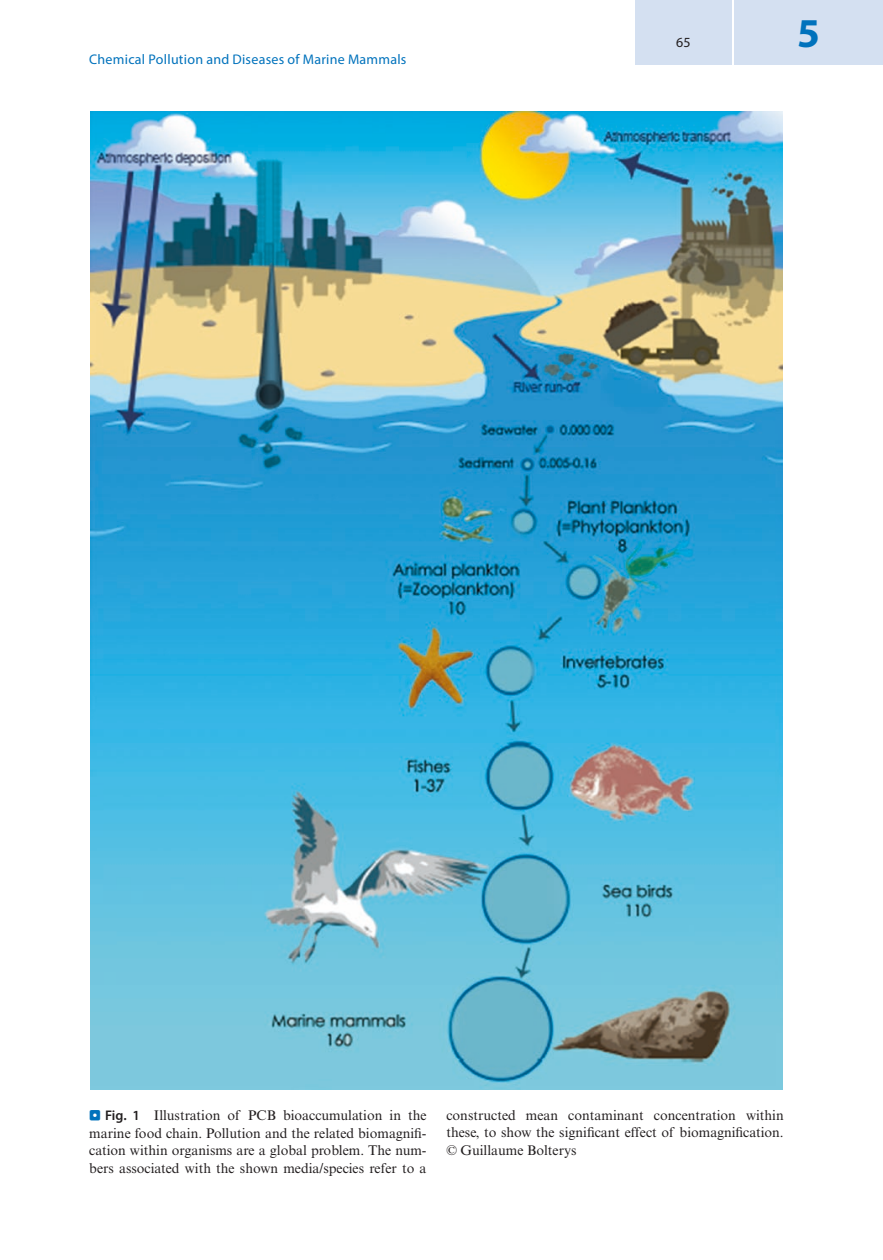
<style>
.page{position:relative;width:883px;height:1260px;background:#fff}
.page>*{position:absolute;margin:0;border:0;box-sizing:border-box;transform-origin:0 0}
.t1{font:700 41.12px "Myriad Pro";color:#0072bc}
.t2{font:14px/17.5px "Times New Roman MT Std";color:#231f20;text-align:justify}
.t3{font:14px "Myriad Pro";letter-spacing:.015em;color:#0072bc}
.t4{font:14px "Myriad Pro";color:#231f20}
.s1{font-family:"Blik Buttons";color:#0072bc}
.s2{font-family:"Myriad Pro";font-weight:600}
</style>
<div class="page">
<div style="left:635px;top:0;width:97px;height:64px;background:#d4e0f1"></div>
<div style="left:734px;top:0;width:149px;height:64px;background:#d4e0f1"></div>
<img style="left:90px;top:111px;width:693px;height:979px">
<p class="t3" style="left:89px;top:51px;width:319px">Chemical Pollution and Diseases of Marine Mammals</p>
<p class="t4" style="left:676px;top:34px;width:16px">65</p>
<h1 class="t1" style="left:797px;top:6px;width:24px">5</h1>
<p class="t2" style="left:89px;top:1107px;width:339px"><span class="s1">..</span> <span class="s2">Fig. 1</span> Illustration of PCB bioaccumulation in the marine food chain. Pollution and the related biomagnifi&shy;cation within organisms are a global problem. The num&shy;bers associated with the shown media/species refer to a</p>
<p class="t2" style="left:446px;top:1106px;width:339px">constructed mean contaminant concentration within these, to show the significant effect of biomagnification. © Guillaume Bolterys</p>
</div>
